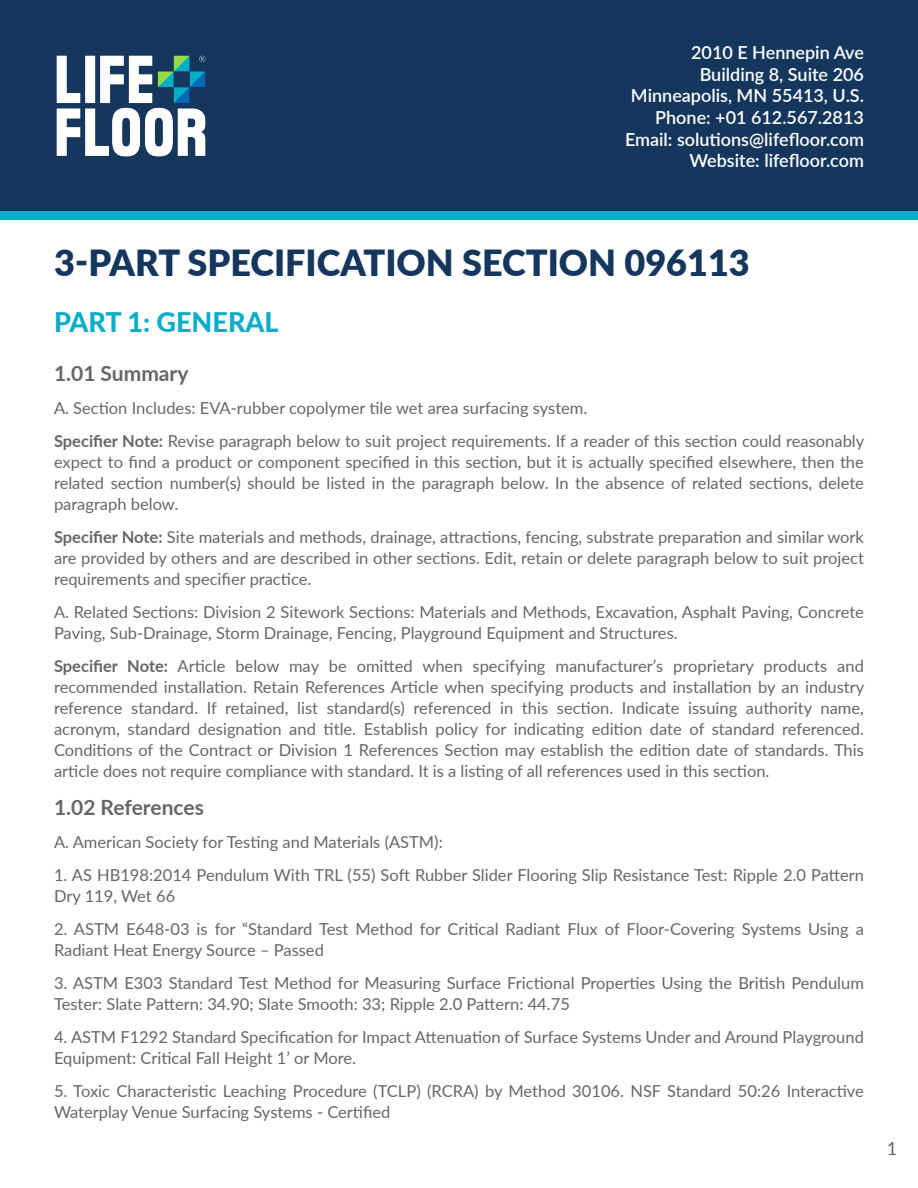
<style>
.page{position:relative;width:918px;height:1188px;background:#fff}
.page>*{position:absolute;margin:0;border:0;box-sizing:border-box;transform-origin:0 0}
.t1{font:900 36px "Lato";color:#15365d}
.t2{font:800 27px "Lato";color:#09adc7}
.t3{font:700 21px "Lato";color:#656666}
.t4{font:600 18px "Lato";color:#fff}
.t5{font:18px "Lato";color:#656666}
.t6{font:16.5px/21px "Lato";color:#656666}
.s1{font-weight:700}
</style>
<div class="page">
<div style="left:0;top:0;width:918px;height:212px;background:#15365d"></div>
<div style="left:0;top:212px;width:918px;height:8px;background:#09adc7"></div>
<img style="left:56px;top:55px;width:150px;height:102px">
<p class="t4" style="left:691px;top:40px;width:174px">2010 E Hennepin Ave</p>
<p class="t4" style="left:700px;top:61px;width:166px">Building 8, Suite 206</p>
<p class="t4" style="left:631px;top:83px;width:235px">Minneapolis, MN 55413, U.S.</p>
<p class="t4" style="left:655px;top:104px;width:210px">Phone: +01 612.567.2813</p>
<p class="t4" style="left:625px;top:126px;width:240px">Email: solutions@lifefloor.com</p>
<p class="t4" style="left:689px;top:148px;width:176px">Website: lifefloor.com</p>
<p class="t1" style="left:54px;top:236px;width:697px">3-PART SPECIFICATION SECTION 096113</p>
<p class="t2" style="left:54px;top:302px;width:226px">PART 1: GENERAL</p>
<p class="t3" style="left:54px;top:358px;width:136px">1.01 Summary</p>
<p class="t6" style="left:54px;top:397px;width:535px">A. Section Includes: EVA-rubber copolymer tile wet area surfacing system.</p>
<p class="t6" style="left:54px;top:430px;width:812px;text-align:justify"><span class="s1">Specifier Note:</span> Revise paragraph below to suit project requirements. If a reader of this section could reasonably expect to find a product or component specified in this section, but it is actually specified elsewhere, then the related section number(s) should be listed in the paragraph below. In the absence of related sections, delete paragraph below.</p>
<p class="t6" style="left:54px;top:526px;width:811px;text-align:justify"><span class="s1">Specifier Note:</span> Site materials and methods, drainage, attractions, fencing, substrate preparation and similar work are provided by others and are described in other sections. Edit, retain or delete paragraph below to suit project requirements and specifier practice.</p>
<p class="t6" style="left:54px;top:601px;width:811px">A. Related Sections: Division 2 Sitework Sections: Materials and Methods, Excavation, Asphalt Paving, Concrete<br>Paving, Sub-Drainage, Storm Drainage, Fencing, Playground Equipment and Structures.</p>
<p class="t6" style="left:54px;top:655px;width:812px;text-align:justify"><span class="s1">Specifier Note:</span> Article below may be omitted when specifying manufacturer’s proprietary products and recommended installation. Retain References Article when specifying products and installation by an industry reference standard. If retained, list standard(s) referenced in this section. Indicate issuing authority name, acronym, standard designation and title. Establish policy for indicating edition date of standard referenced.<br>Conditions of the Contract or Division 1 References Section may establish the edition date of standards. This article does not require compliance with standard. It is a listing of all references used in this section.</p>
<p class="t3" style="left:54px;top:792px;width:151px">1.02 References</p>
<p class="t6" style="left:54px;top:831px;width:390px">A. American Society for Testing and Materials (ASTM):</p>
<p class="t6" style="left:54px;top:864px;width:811px">1. AS HB198:2014 Pendulum With TRL (55) Soft Rubber Slider Flooring Slip Resistance Test: Ripple 2.0 Pattern<br>Dry 119, Wet 66</p>
<p class="t6" style="left:54px;top:918px;width:811px">2. ASTM E648-03 is for “Standard Test Method for Critical Radiant Flux of Floor-Covering Systems Using a<br>Radiant Heat Energy Source – Passed</p>
<p class="t6" style="left:54px;top:972px;width:811px">3. ASTM E303 Standard Test Method for Measuring Surface Frictional Properties Using the British Pendulum<br>Tester: Slate Pattern: 34.90; Slate Smooth: 33; Ripple 2.0 Pattern: 44.75</p>
<p class="t6" style="left:54px;top:1026px;width:811px">4. ASTM F1292 Standard Specification for Impact Attenuation of Surface Systems Under and Around Playground<br>Equipment: Critical Fall Height 1’ or More.</p>
<p class="t6" style="left:54px;top:1080px;width:811px">5. Toxic Characteristic Leaching Procedure (TCLP) (RCRA) by Method 30106. NSF Standard 50:26 Interactive<br>Waterplay Venue Surfacing Systems - Certified</p>
<p class="t5" style="left:887px;top:1136px;width:12px">1</p>
</div>
